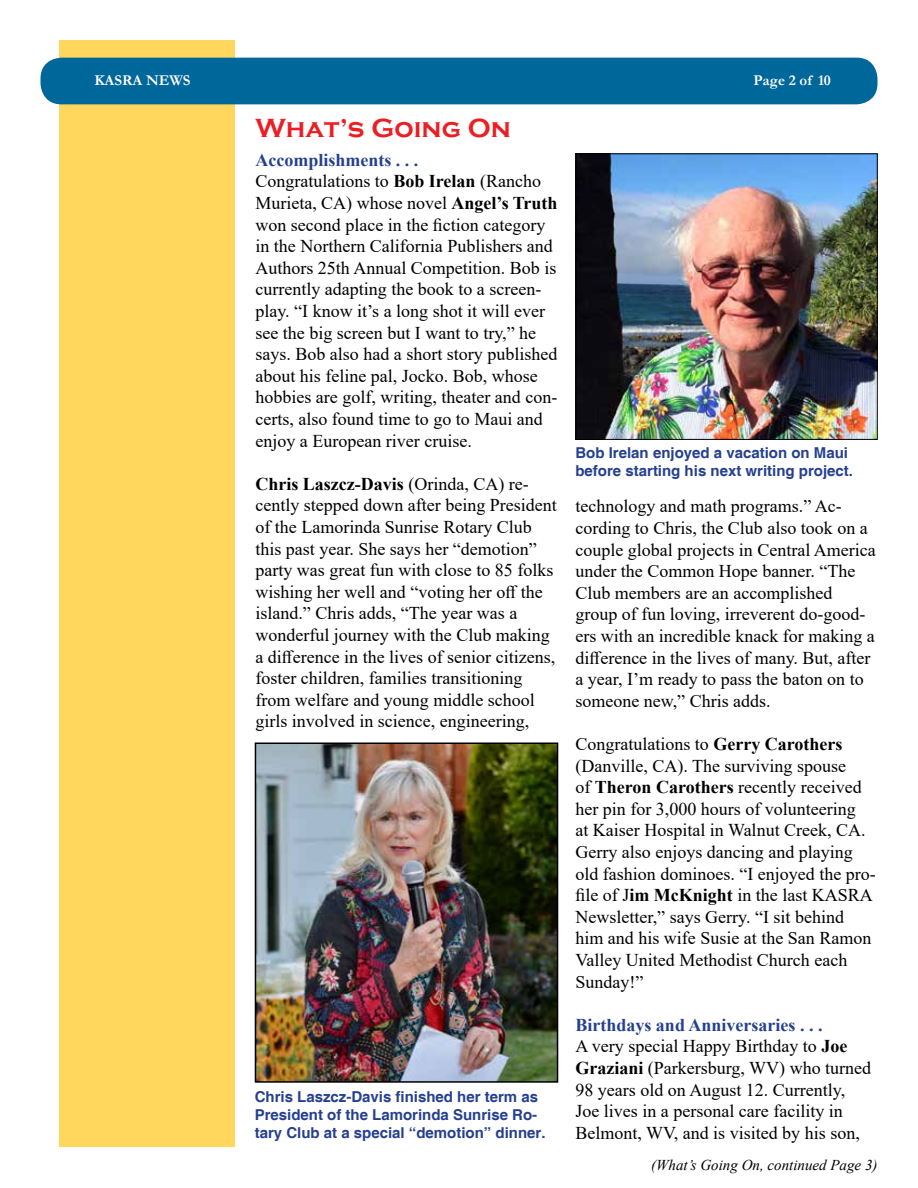
<style>
.page{position:relative;width:918px;height:1188px;background:#fff}
.page>*{position:absolute;margin:0;border:0;box-sizing:border-box;transform-origin:0 0}
.t1{font:700 27px "Copperplate Gothic";color:#ed1d24}
.t2{font:18px/21.6px "Times New Roman";color:#000}
.t3{font:700 15px/18px "Helvetica";color:#25408f}
.t4{font:italic 15px "Times New Roman";color:#000}
.t5{font:700 15px "Garamond";color:#fff}
.s1{font-weight:700;color:#25408f}
.s2{font-weight:700}
</style>
<div class="page">
<div style="left:59px;top:40px;width:175px;height:1108px;background:#ffd75c"></div>
<div style="left:40px;top:58px;width:838px;height:46px;background:#00679b;border-radius:21px"></div>
<img style="left:258px;top:745px;width:297px;height:335px">
<div style="left:255px;top:742px;width:303px;height:341px;border:2px solid #000"></div>
<img style="left:577px;top:155px;width:299px;height:283px">
<div style="left:575px;top:153px;width:303px;height:287px;border:1px solid #000"></div>
<p class="t5" style="left:94px;top:70px;width:98px">KASRA NEWS</p>
<p class="t5" style="left:754px;top:70px;width:79px">Page 2 of 10</p>
<h1 class="t1" style="left:255px;top:113px;width:257px">What’s Going On</h1>
<p class="t2" style="left:255px;top:148px;width:304px"><span class="s1">Accomplishments . . .<br></span>Congratulations to <span class="s2">Bob Irelan</span> (Rancho Murieta, CA) whose novel <span class="s2">Angel’s Truth </span>won second place in the fiction category in the Northern California Publishers and Authors 25th Annual Competition. Bob is currently adapting the book to a screen&shy;play. “I know it’s a long shot it will ever see the big screen but I want to try,” he says. Bob also had a short story published about his feline pal, Jocko. Bob, whose hobbies are golf, writing, theater and con&shy;certs, also found time to go to Maui and enjoy a European river cruise.</p>
<p class="t2" style="left:255px;top:472px;width:303px"><span class="s2">Chris Laszcz-Davis</span> (Orinda, CA) re&shy;cently stepped down after being President of the Lamorinda Sunrise Rotary Club this past year. She says her “demotion” party was great fun with close to 85 folks wishing her well and “voting her off the island.” Chris adds, “The year was a wonderful journey with the Club making a difference in the lives of senior citizens, foster children, families transitioning from welfare and young middle school girls involved in science, engineering,</p>
<p class="t3" style="left:575px;top:444px;width:279px">Bob Irelan enjoyed a vacation on Maui before starting his next writing project.</p>
<p class="t2" style="left:575px;top:495px;width:302px">technology and math programs.” Ac&shy;cording to Chris, the Club also took on a couple global projects in Central America under the Common Hope banner. “The Club members are an accomplished group of fun loving, irreverent do-good&shy;ers with an incredible knack for making a difference in the lives of many. But, after a year, I’m ready to pass the baton on to someone new,” Chris adds.</p>
<p class="t2" style="left:575px;top:733px;width:302px">Congratulations to <span class="s2">Gerry Carothers </span>(Danville, CA). The surviving spouse<br>of <span class="s2">Theron Carothers</span> recently received her pin for 3,000 hours of volunteering<br>at Kaiser Hospital in Walnut Creek, CA.<br>Gerry also enjoys dancing and playing old fashion dominoes. “I enjoyed the pro&shy;file of J<span class="s2">im McKnight</span> in the last KASRA Newsletter,” says Gerry. “I sit behind him and his wife Susie at the San Ramon Valley United Methodist Church each Sunday!”</p>
<p class="t2" style="left:575px;top:1013px;width:297px"><span class="s1">Birthdays and Anniversaries . . .<br></span>A very special Happy Birthday to <span class="s2">Joe Graziani</span> (Parkersburg, WV) who turned 98 years old on August 12. Currently, Joe lives in a personal care facility in Belmont, WV, and is visited by his son,</p>
<p class="t4" style="left:651px;top:1154px;width:228px">(What’s Going On, continued Page 3)</p>
<p class="t3" style="left:255px;top:1089px;width:292px">Chris Laszcz-Davis finished her term as<br>President of the Lamorinda Sunrise Ro&shy;tary Club at a special “demotion” dinner.</p>
</div>
